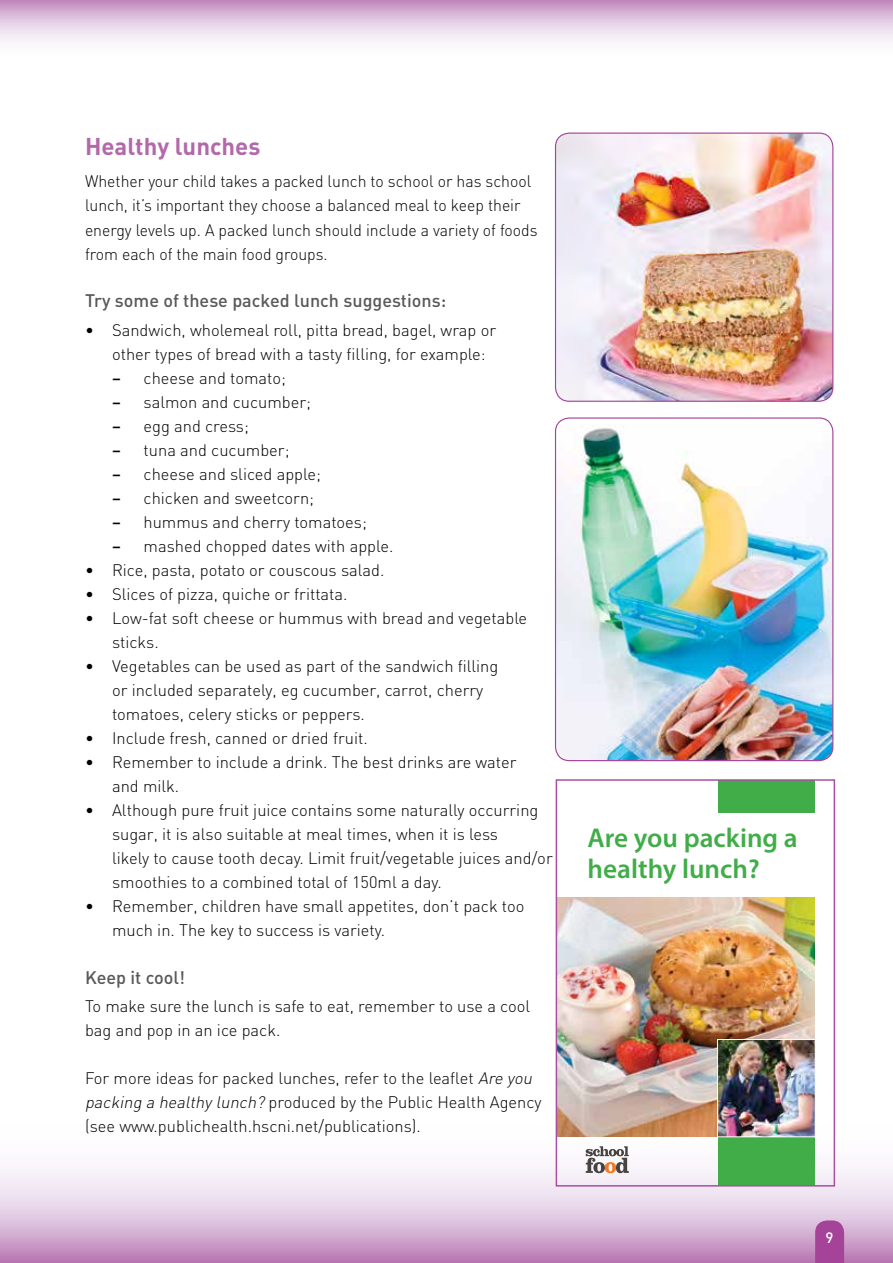
<style>
.page{position:relative;width:893px;height:1263px;background:#fff}
.page>*{position:absolute;margin:0;border:0;box-sizing:border-box;transform-origin:0 0}
.t1{font:600 27.3px/30.6px "Myriad Pro";color:#41ad49}
.t2{font:24px "DIN Bold Alternate";color:#b368aa}
.t3{font:18px "DIN Medium Alternate";color:#58595b}
.t4{font:300 16.5px/24px "DIN";color:#000}
.t5{font:300 16.5px/24px "DIN";color:#000;scale:.96 1}
.t6{font:500 15px "DIN";color:#fff}
.s1{font-weight:500}
.s2{font-style:italic}
</style>
<div class="page">
<svg style="left:0;top:1101px;width:893px;height:162px"></svg>
<svg style="left:815px;top:1220px;width:29px;height:43px"></svg>
<svg style="left:0;top:0;width:893px;height:42px;background:#dfc6df"></svg>
<img style="left:555px;top:418px;width:278px;height:343px">
<div style="left:555px;top:417px;width:278px;height:344px;border:1px solid #a54399;border-radius:14px"></div>
<img style="left:555px;top:133px;width:278px;height:268px">
<div style="left:555px;top:133px;width:278px;height:269px;border:1px solid #a54399;border-radius:14px"></div>
<img style="left:559px;top:897px;width:256px;height:239px">
<div style="left:718px;top:780px;width:97px;height:33px;background:#41ad49"></div>
<div style="left:718px;top:1136px;width:97px;height:50px;background:#41ad49"></div>
<img style="left:717px;top:1039px;width:99px;height:98px">
<svg style="left:586px;top:1146px;width:43px;height:27px"></svg>
<div style="left:556px;top:779px;width:279px;height:407px;border:2px solid #a94f9e"></div>
<h2 class="t2" style="left:85px;top:131px;width:177px">Healthy lunches</h2>
<p class="t5" style="left:85px;top:169px;width:473px">Whether your child takes a packed lunch to school or has school lunch, it’s important they choose a balanced meal to keep their energy levels up. A packed lunch should include a variety of foods from each of the main food groups.</p>
<p class="t3" style="left:85px;top:289px;width:363px">Try some of these packed lunch suggestions:</p>
<p class="t4" style="left:112px;top:318px;width:386px;text-indent:-27px">• Sandwich, wholemeal roll, pitta bread, bagel, wrap or other types of bread with a tasty filling, for example:</p>
<p class="t4" style="left:112px;top:366px;width:175px"><span class="s1">–</span> cheese and tomato;</p>
<p class="t4" style="left:112px;top:390px;width:200px"><span class="s1">–</span> salmon and cucumber;</p>
<p class="t4" style="left:112px;top:414px;width:138px"><span class="s1">–</span> egg and cress;</p>
<p class="t4" style="left:112px;top:438px;width:179px"><span class="s1">–</span> tuna and cucumber;</p>
<p class="t4" style="left:112px;top:462px;width:210px"><span class="s1">–</span> cheese and sliced apple;</p>
<p class="t4" style="left:112px;top:486px;width:203px"><span class="s1">–</span> chicken and sweetcorn;</p>
<p class="t4" style="left:112px;top:510px;width:256px"><span class="s1">–</span> hummus and cherry tomatoes;</p>
<p class="t4" style="left:112px;top:534px;width:283px"><span class="s1">–</span> mashed chopped dates with apple.</p>
<p class="t4" style="left:85px;top:558px;width:301px">• Rice, pasta, potato or couscous salad.</p>
<p class="t4" style="left:85px;top:582px;width:264px">• Slices of pizza, quiche or frittata.</p>
<p class="t4" style="left:112px;top:606px;width:417px;text-indent:-27px">• Low-fat soft cheese or hummus with bread and vegetable sticks.</p>
<p class="t4" style="left:112px;top:654px;width:388px;text-indent:-27px">• Vegetables can be used as part of the sandwich filling or included separately, eg cucumber, carrot, cherry tomatoes, celery sticks or peppers.</p>
<p class="t4" style="left:85px;top:726px;width:284px">• Include fresh, canned or dried fruit.</p>
<p class="t4" style="left:112px;top:750px;width:406px;text-indent:-27px">• Remember to include a drink. The best drinks are water and milk.</p>
<p class="t4" style="left:112px;top:798px;width:442px;text-indent:-27px">• Although pure fruit juice contains some naturally occurring sugar, it is also suitable at meal times, when it is less<br>likely to cause tooth decay. Limit fruit/vegetable juices and/or smoothies to a combined total of 150ml a day.</p>
<p class="t4" style="left:112px;top:894px;width:414px;text-indent:-27px">• Remember, children have small appetites, don’t pack too much in. The key to success is variety.</p>
<p class="t3" style="left:85px;top:966px;width:102px">Keep it cool!</p>
<p class="t4" style="left:85px;top:994px;width:447px">To make sure the lunch is safe to eat, remember to use a cool bag and pop in an ice pack.</p>
<p class="t4" style="left:85px;top:1066px;width:458px">For more ideas for packed lunches, refer to the leaflet <span class="s2">Are you packing a healthy lunch?</span> produced by the Public Health Agency (see www.publichealth.hscni.net/publications).</p>
<h1 class="t1" style="left:588px;top:822px;width:212px">Are you packing a healthy lunch?</h1>
<p class="t6" style="left:825px;top:1228px;width:9px">9</p>
</div>
